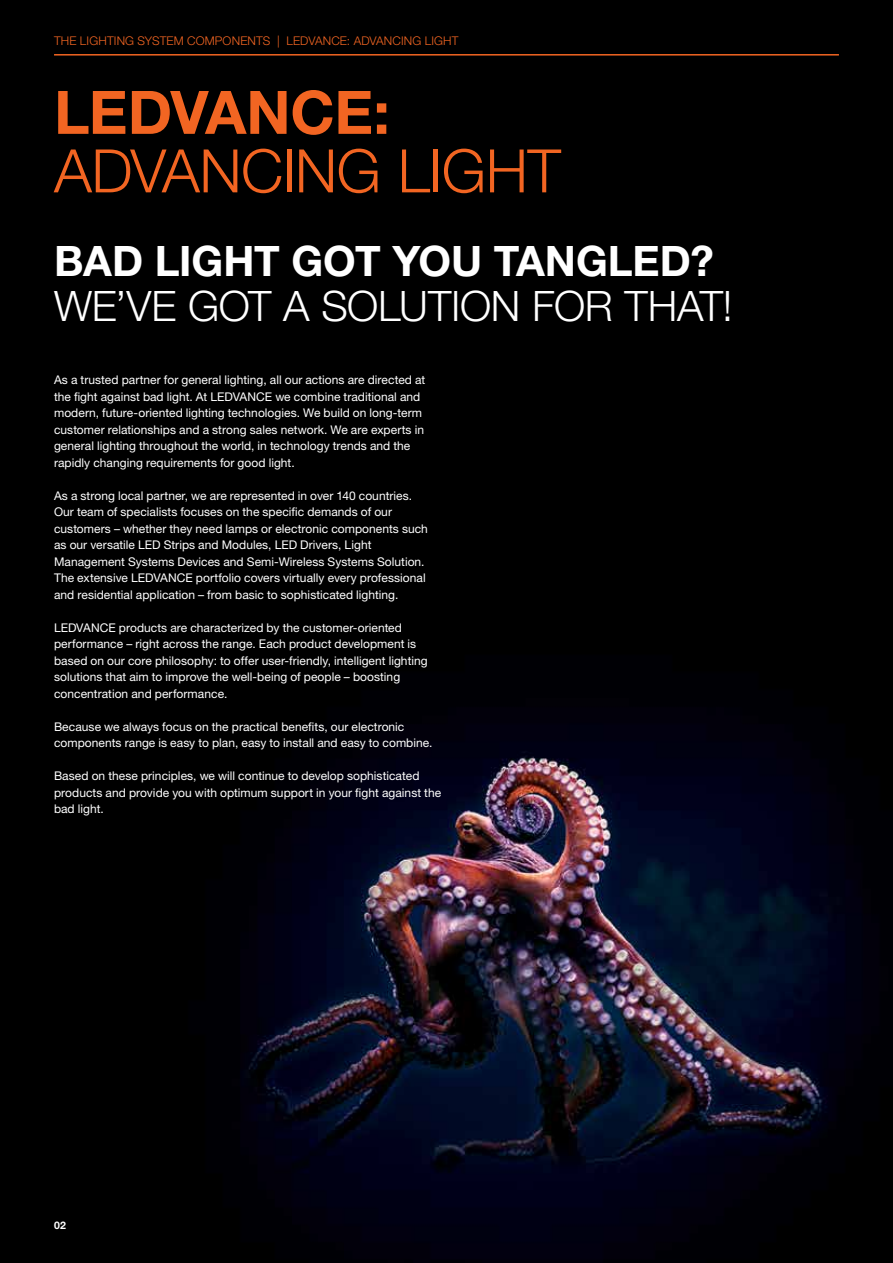
<style>
.page{position:relative;width:893px;height:1263px;background:#fff}
.page>*{position:absolute;margin:0;border:0;box-sizing:border-box;transform-origin:0 0}
._01_Headline_Basic_2{font:300 60px "Helvetica Neue LT Std";letter-spacing:-.01em;color:#f26522}
._01_Headline_Basic_2-2{font:700 60px "Helvetica Neue LT Std";letter-spacing:-.01em;color:#f26522}
._01_Headline_Basic_2-3{font:300 42px "Helvetica Neue LT Std";letter-spacing:-.01em;color:#fff}
._01_Headline_Basic_2-4{font:700 42px "Helvetica Neue LT Std";letter-spacing:-.005em;color:#fff}
._01_Headline_Basic_2-5{font:12px/16.5px "Helvetica Neue LT Std";letter-spacing:.005em;color:#fff}
._01_Headline_Basic_2-6{font:300 12px "Helvetica Neue LT Std";letter-spacing:.015em;color:#f26522}
.t1{font:700 10.5px "Helvetica Neue LT Std";color:#fff}
</style>
<div class="page">
<img style="left:0;top:0;width:893px;height:1263px">
<hr style="left:54px;top:54px;width:785px;height:2px;background:#f26522">
<p class="_01_Headline_Basic_2-6" style="left:54px;top:33px;width:406px">THE LIGHTING SYSTEM COMPONENTS | LEDVANCE: ADVANCING LIGHT</p>
<p class="_01_Headline_Basic_2-2" style="left:54px;top:75px;width:337px">LEDVANCE:</p>
<p class="_01_Headline_Basic_2" style="left:54px;top:134px;width:508px">ADVANCING LIGHT</p>
<p class="_01_Headline_Basic_2-4" style="left:54px;top:235px;width:661px">BAD LIGHT GOT YOU TANGLED?</p>
<p class="_01_Headline_Basic_2-3" style="left:54px;top:280px;width:680px">WE’VE GOT A SOLUTION FOR THAT!</p>
<p class="_01_Headline_Basic_2-5" style="left:54px;top:371px;width:373px">As a trusted partner for general lighting, all our actions are directed at the fight against bad light. At LEDVANCE we combine traditional and modern, future-oriented lighting technologies. We build on long-term customer relationships and a strong sales network. We are experts in general lighting throughout the world, in technology trends and the rapidly changing requirements for good light.</p>
<p class="_01_Headline_Basic_2-5" style="left:54px;top:487px;width:360px">As a strong local partner, we are represented in over 140 countries.</p>
<p class="_01_Headline_Basic_2-5" style="left:54px;top:503px;width:375px">Our team of specialists focuses on the specific demands of our customers – whether they need lamps or electronic components such</p>
<p class="_01_Headline_Basic_2-5" style="left:54px;top:536px;width:373px">as our versatile LED Strips and Modules, LED Drivers, Light Management Systems Devices and Semi-Wireless Systems Solution.<br>The extensive LEDVANCE portfolio covers virtually every professional and residential application – from basic to sophisticated lighting.</p>
<p class="_01_Headline_Basic_2-5" style="left:54px;top:619px;width:375px">LEDVANCE products are characterized by the customer-oriented performance – right across the range. Each product development is based on our core philosophy: to offer user-friendly, intelligent lighting solutions that aim to improve the well-being of people – boosting concentration and performance.</p>
<p class="_01_Headline_Basic_2-5" style="left:54px;top:718px;width:380px">Because we always focus on the practical benefits, our electronic components range is easy to plan, easy to install and easy to combine.</p>
<p class="_01_Headline_Basic_2-5" style="left:54px;top:767px;width:389px">Based on these principles, we will continue to develop sophisticated products and provide you with optimum support in your fight against the bad light.</p>
<p class="t1" style="left:54px;top:1219px;width:13px">02</p>
</div>
